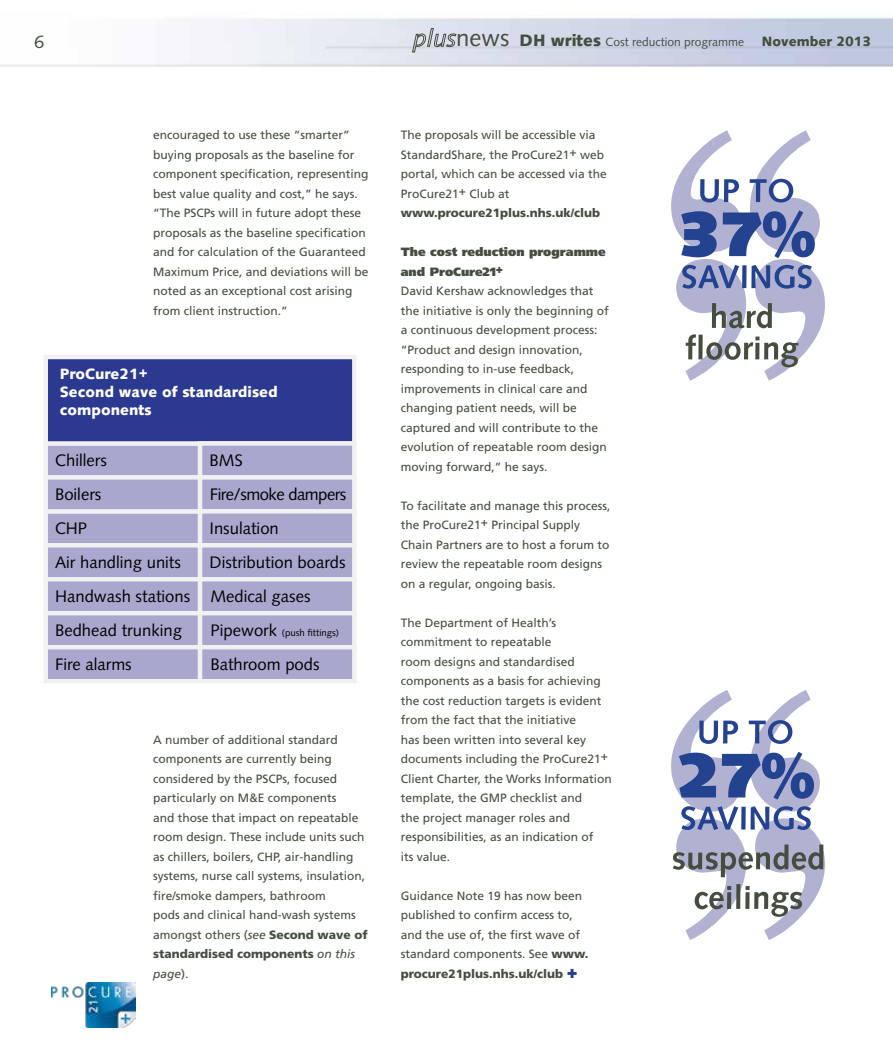
<style>
.page{position:relative;width:893px;height:1063px;background:#fff}
.page>*{position:absolute;margin:0;border:0;box-sizing:border-box;transform-origin:0 0}
.t1{font:18px "Syntax LT Std";color:#444d3e}
.t2{font:16.65px/33.9px "Syntax LT Std";color:#000}
.t3{font:900 14.85px/17.9px "Syntax LT Std";color:#fff}
.t4{font:900 13.5px "Syntax LT Std";color:#444d3e}
.t5{font:12px/19.5px "Frutiger LT Std";color:#444d3e}
.t6{font:900 12px/19.5px "Frutiger LT Std";color:#444d3e}
.t7{font:12px "Syntax LT Std";color:#444d3e}
.t8{font:900 12px "Frutiger LT Std";color:#444d3e}
.t9{font:9.6px "Syntax LT Std";color:#000}
.s1{font-size:24px}
.s2{font-weight:900;font-size:16.5px}
.s3{font-size:16.65px}
.s4{font-style:italic}
.s5{font-weight:900}
.s6{font-weight:900;font-size:18px;color:#25408f}
</style>
<div class="page">
<img style="left:51px;top:983px;width:85px;height:45px">
<svg style="left:412px;top:28px;width:44px;height:24px"></svg>
<div style="left:46px;top:443px;width:154px;height:34px;background:#aaa7cf"></div>
<div style="left:44px;top:441px;width:158px;height:39px;border:4px solid #f1f1f2"></div>
<div style="left:46px;top:357px;width:308px;height:86px;background:#2b3990"></div>
<div style="left:44px;top:355px;width:312px;height:91px;border:4px solid #f1f1f2"></div>
<div style="left:46px;top:511px;width:154px;height:34px;background:#aaa7cf"></div>
<div style="left:44px;top:509px;width:158px;height:39px;border:4px solid #f1f1f2"></div>
<div style="left:46px;top:477px;width:154px;height:34px;background:#aaa7cf"></div>
<div style="left:44px;top:475px;width:158px;height:39px;border:4px solid #f1f1f2"></div>
<div style="left:46px;top:545px;width:154px;height:34px;background:#aaa7cf"></div>
<div style="left:44px;top:543px;width:158px;height:38px;border:4px solid #f1f1f2"></div>
<div style="left:46px;top:579px;width:154px;height:34px;background:#aaa7cf"></div>
<div style="left:44px;top:577px;width:158px;height:38px;border:4px solid #f1f1f2"></div>
<div style="left:46px;top:613px;width:154px;height:34px;background:#aaa7cf"></div>
<div style="left:44px;top:611px;width:158px;height:38px;border:4px solid #f1f1f2"></div>
<div style="left:46px;top:647px;width:154px;height:34px;background:#aaa7cf"></div>
<div style="left:44px;top:645px;width:158px;height:38px;border:4px solid #f1f1f2"></div>
<div style="left:200px;top:443px;width:154px;height:34px;background:#aaa7cf"></div>
<div style="left:198px;top:441px;width:158px;height:39px;border:4px solid #f1f1f2"></div>
<div style="left:200px;top:477px;width:154px;height:34px;background:#aaa7cf"></div>
<div style="left:198px;top:475px;width:158px;height:39px;border:4px solid #f1f1f2"></div>
<div style="left:200px;top:511px;width:154px;height:34px;background:#aaa7cf"></div>
<div style="left:198px;top:509px;width:158px;height:39px;border:4px solid #f1f1f2"></div>
<div style="left:200px;top:545px;width:154px;height:34px;background:#aaa7cf"></div>
<div style="left:198px;top:543px;width:158px;height:38px;border:4px solid #f1f1f2"></div>
<div style="left:200px;top:579px;width:154px;height:34px;background:#aaa7cf"></div>
<div style="left:198px;top:577px;width:158px;height:38px;border:4px solid #f1f1f2"></div>
<div style="left:200px;top:613px;width:154px;height:34px;background:#aaa7cf"></div>
<div style="left:198px;top:611px;width:158px;height:38px;border:4px solid #f1f1f2"></div>
<div style="left:200px;top:647px;width:154px;height:34px;background:#aaa7cf"></div>
<div style="left:198px;top:645px;width:158px;height:38px;border:4px solid #f1f1f2"></div>
<svg style="left:671px;top:130px;width:154px;height:251px"></svg>
<svg style="left:671px;top:690px;width:154px;height:250px"></svg>
<p class="t7" style="left:456px;top:35px;width:289px"><span class="s1">news</span> <span class="s2">DH writes</span> Cost reduction programme</p>
<h1 class="t1" style="left:34px;top:31px;width:12px">6</h1>
<p class="t4" style="left:762px;top:34px;width:111px">November 2013</p>
<p class="t5" style="left:153px;top:126px;width:217px">encouraged to use these “smarter” buying proposals as the baseline for component specification, representing best value quality and cost,” he says. “The PSCPs will in future adopt these proposals as the baseline specification and for calculation of the Guaranteed Maximum Price, and deviations will be noted as an exceptional cost arising from client instruction.”</p>
<p class="t3" style="left:60px;top:365px;width:219px">ProCure21+<br>Second wave of standardised components</p>
<h2 class="t2" style="left:55px;top:444px;width:53px">Chillers</h2>
<h2 class="t2" style="left:209px;top:444px;width:138px">BMS<br>Fire/smoke dampers<br>Insulation<br>Distribution boards<br>Medical gases</h2>
<p class="t9" style="left:210px;top:627px;width:130px"><span class="s3">Pipework</span> (push fittings)</p>
<h2 class="t2" style="left:210px;top:647px;width:111px">Bathroom pods</h2>
<h2 class="t2" style="left:55px;top:478px;width:48px">Boilers</h2>
<h2 class="t2" style="left:55px;top:512px;width:34px">CHP</h2>
<h2 class="t2" style="left:55px;top:546px;width:137px">Air handling units<br>Handwash stations<br>Bedhead trunking<br>Fire alarms</h2>
<p class="t5" style="left:153px;top:730px;width:216px">A number of additional standard components are currently being considered by the PSCPs, focused particularly on M&amp;E components<br>and those that impact on repeatable room design. These include units such as chillers, boilers, CHP, air-handling systems, nurse call systems, insulation, fire/smoke dampers, bathroom<br>pods and clinical hand-wash systems amongst others (<span class="s4">see</span> <span class="s5">Second wave of standardised components</span> <span class="s4">on this page</span>).</p>
<p class="t5" style="left:401px;top:126px;width:208px">The proposals will be accessible via<br>StandardShare, the ProCure21+ web portal, which can be accessed via the<br>ProCure21+ Club at</p>
<p class="t8" style="left:401px;top:206px;width:201px">www.procure21plus.nhs.uk/club</p>
<p class="t6" style="left:401px;top:242px;width:206px">The cost reduction programme and ProCure21+</p>
<p class="t5" style="left:401px;top:282px;width:210px">David Kershaw acknowledges that the initiative is only the beginning of a continuous development process: “Product and design innovation, responding to in-use feedback, improvements in clinical care and changing patient needs, will be captured and will contribute to the evolution of repeatable room design moving forward,” he says.</p>
<p class="t5" style="left:401px;top:496px;width:211px">To facilitate and manage this process, the ProCure21+ Principal Supply Chain Partners are to host a forum to review the repeatable room designs on a regular, ongoing basis.</p>
<p class="t5" style="left:401px;top:613px;width:213px">The Department of Health’s commitment to repeatable<br>room designs and standardised components as a basis for achieving the cost reduction targets is evident from the fact that the initiative<br>has been written into several key documents including the ProCure21+<br>Client Charter, the Works Information template, the GMP checklist and<br>the project manager roles and responsibilities, as an indication of<br>its value.</p>
<p class="t5" style="left:401px;top:886px;width:189px">Guidance Note 19 has now been published to confirm access to, and the use of, the first wave of standard components. See <span class="s5">www. procure21plus.nhs.uk/club</span> <span class="s6">+</span></p>
</div>
